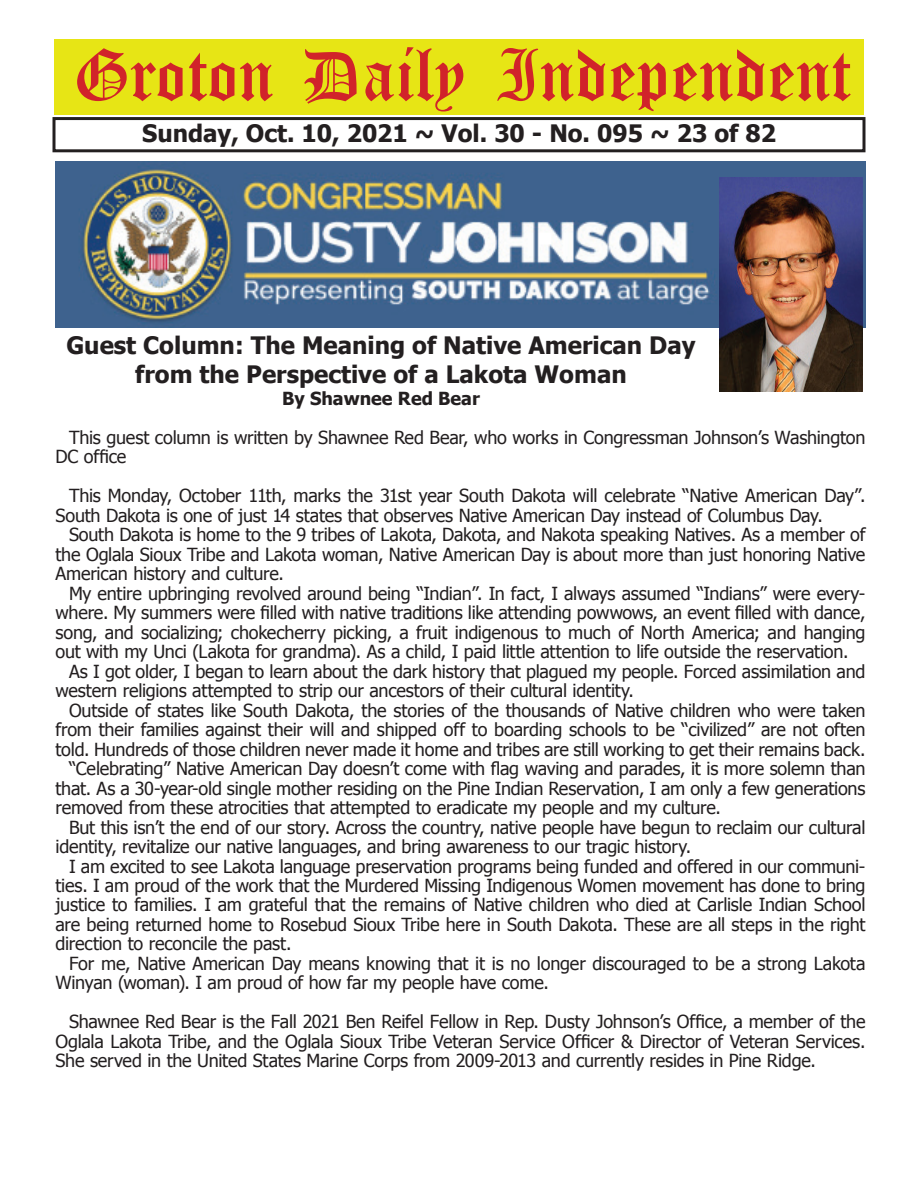
<style>
.page{position:relative;width:918px;height:1188px;background:#fff}
.page>*{position:absolute;margin:0;border:0;box-sizing:border-box;transform-origin:0 0}
.t1{font:54px "Old English Five";color:#d1232a}
.t2{font:700 24px/28.8px "Tahoma";color:#231f20;text-align:center}
.t3{font:18px/19.5px "Tahoma";letter-spacing:-.01em;color:#231f20}
.t4{font:700 18px "Tahoma";color:#231f20}
</style>
<div class="page">
<div style="left:52px;top:117px;width:814px;height:35px;border:3px solid #231f20"></div>
<div style="left:54px;top:40px;width:810px;height:75px;background:#e7e515"></div>
<img style="left:56px;top:162px;width:810px;height:165px">
<img style="left:720px;top:178px;width:142px;height:214px">
<h1 class="t1" style="left:73px;top:50px;width:779px">Groton Daily Independent</h1>
<h2 class="t2" style="left:142px;top:117px;width:635px">Sunday, Oct. 10, 2021 ~ Vol. 30 - No. 095 ~ 23 of 82</h2>
<h2 class="t2" style="left:66px;top:330px;width:631px">Guest Column: The Meaning of Native American Day from the Perspective of a Lakota Woman</h2>
<p class="t4" style="left:282px;top:385px;width:199px">By Shawnee Red Bear</p>
<p class="t3" style="left:56px;top:427px;width:812px;text-indent:14px">This guest column is written by Shawnee Red Bear, who works in Congressman Johnson’s Washington<br>DC office</p>
<p class="t3" style="left:56px;top:485px;width:811px;text-indent:14px">This Monday, October 11th, marks the 31st year South Dakota will celebrate “Native American Day”.<br>South Dakota is one of just 14 states that observes Native American Day instead of Columbus Day.</p>
<p class="t3" style="left:56px;top:524px;width:811px;text-align:justify;text-indent:14px">South Dakota is home to the 9 tribes of Lakota, Dakota, and Nakota speaking Natives. As a member of the Oglala Sioux Tribe and Lakota woman, Native American Day is about more than just honoring Native American history and culture.</p>
<p class="t3" style="left:69px;top:582px;width:798px">My entire upbringing revolved around being “Indian”. In fact, I always assumed “Indians” were every-</p>
<p class="t3" style="left:56px;top:602px;width:811px">where. My summers were filled with native traditions like attending powwows, an event filled with dance,</p>
<p class="t3" style="left:56px;top:621px;width:812px">song, and socializing; chokecherry picking, a fruit indigenous to much of North America; and hanging</p>
<p class="t3" style="left:56px;top:641px;width:794px">out with my Unci (Lakota for grandma). As a child, I paid little attention to life outside the reservation.</p>
<p class="t3" style="left:69px;top:660px;width:798px">As I got older, I began to learn about the dark history that plagued my people. Forced assimilation and</p>
<p class="t3" style="left:56px;top:680px;width:580px">western religions attempted to strip our ancestors of their cultural identity.</p>
<p class="t3" style="left:69px;top:699px;width:798px">Outside of states like South Dakota, the stories of the thousands of Native children who were taken</p>
<p class="t3" style="left:56px;top:719px;width:811px">from their families against their will and shipped off to boarding schools to be “civilized” are not often</p>
<p class="t3" style="left:56px;top:738px;width:811px">told. Hundreds of those children never made it home and tribes are still working to get their remains back.</p>
<p class="t3" style="left:69px;top:758px;width:798px">“Celebrating” Native American Day doesn’t come with flag waving and parades, it is more solemn than</p>
<p class="t3" style="left:56px;top:777px;width:812px">that. As a 30-year-old single mother residing on the Pine Indian Reservation, I am only a few generations</p>
<p class="t3" style="left:56px;top:797px;width:667px">removed from these atrocities that attempted to eradicate my people and my culture.</p>
<p class="t3" style="left:69px;top:816px;width:798px">But this isn’t the end of our story. Across the country, native people have begun to reclaim our cultural</p>
<p class="t3" style="left:56px;top:836px;width:637px">identity, revitalize our native languages, and bring awareness to our tragic history.</p>
<p class="t3" style="left:69px;top:855px;width:798px">I am excited to see Lakota language preservation programs being funded and offered in our communi-</p>
<p class="t3" style="left:56px;top:875px;width:812px">ties. I am proud of the work that the Murdered Missing Indigenous Women movement has done to bring</p>
<p class="t3" style="left:56px;top:894px;width:811px">justice to families. I am grateful that the remains of Native children who died at Carlisle Indian School</p>
<p class="t3" style="left:56px;top:914px;width:811px">are being returned home to Rosebud Sioux Tribe here in South Dakota. These are all steps in the right</p>
<p class="t3" style="left:56px;top:933px;width:238px">direction to reconcile the past.</p>
<p class="t3" style="left:69px;top:953px;width:798px">For me, Native American Day means knowing that it is no longer discouraged to be a strong Lakota</p>
<p class="t3" style="left:56px;top:972px;width:495px">Winyan (woman). I am proud of how far my people have come.</p>
<p class="t3" style="left:56px;top:1011px;width:811px;text-align:justify;text-indent:14px">Shawnee Red Bear is the Fall 2021 Ben Reifel Fellow in Rep. Dusty Johnson’s Office, a member of the Oglala Lakota Tribe, and the Oglala Sioux Tribe Veteran Service Officer &amp; Director of Veteran Services.<br>She served in the United States Marine Corps from 2009-2013 and currently resides in Pine Ridge.</p>
</div>
